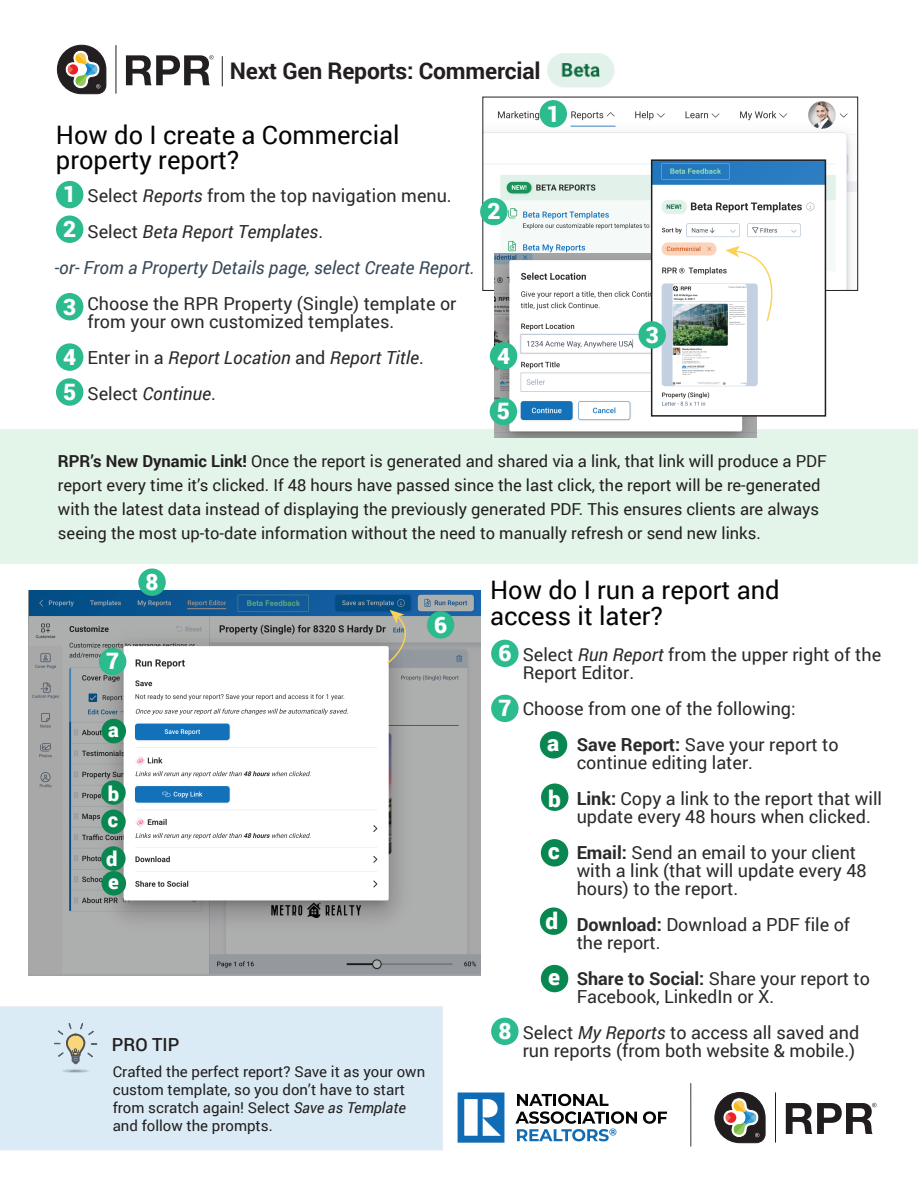
<style>
.page{position:relative;width:918px;height:1188px;background:#fff}
.page>*{position:absolute;margin:0;border:0;box-sizing:border-box;transform-origin:0 0}
.t1{font:25.5px/25.5px "Roboto";color:#040503}
.t2{font:700 22.95px "Roboto";letter-spacing:-.01em;color:#231f20}
.t3{font:900 22.65px "Roboto";color:#fff}
.t4{font:900 20.25px/26.5px "Roboto";color:#fff}
.t5{font:18px/18px "Roboto";color:#292a29}
.t6{font:italic 18px/36px "Roboto";color:#292a29}
.t7{font:italic 18px "Roboto";color:#394958}
.t8{font:500 18px "Roboto";color:#231f20}
.t9{font:16.5px/24px "Roboto";color:#231f20}
.t10{font:15px/18px "Roboto";color:#231f20}
.s1{font-style:italic}
.s2{font-style:normal}
.s3{font-weight:700}
</style>
<div class="page">
<img style="left:547px;top:53px;width:68px;height:35px">
<svg style="left:57px;top:45px;width:49px;height:49px"></svg>
<hr style="left:116px;top:45px;width:1px;height:49px;background:#231f20">
<svg style="left:126px;top:55px;width:88px;height:30px"></svg>
<hr style="left:222px;top:56px;width:1px;height:30px;background:#231f20">
<svg style="left:458px;top:1093px;width:46px;height:50px"></svg>
<svg style="left:643px;top:1111px;width:24px;height:13px"></svg>
<svg style="left:515px;top:1094px;width:122px;height:47px"></svg>
<svg style="left:715px;top:1092px;width:50px;height:51px"></svg>
<hr style="left:775px;top:1092px;width:1px;height:51px;background:#211d1e">
<svg style="left:786px;top:1103px;width:91px;height:31px"></svg>
<hr style="left:690px;top:1083px;width:1px;height:64px;background:#211d1e">
<div style="left:56px;top:343px;width:27px;height:28px;background:#2cba8f;border-radius:50%"></div>
<div style="left:56px;top:293px;width:27px;height:27px;background:#2cba8f;border-radius:50%"></div>
<div style="left:56px;top:216px;width:27px;height:27px;background:#2cba8f;border-radius:50%"></div>
<div style="left:56px;top:181px;width:27px;height:27px;background:#2cba8f;border-radius:50%"></div>
<div style="left:56px;top:378px;width:27px;height:28px;background:#2cba8f;border-radius:50%"></div>
<div style="left:491px;top:1018px;width:28px;height:27px;background:#2cba8f;border-radius:50%"></div>
<div style="left:491px;top:695px;width:28px;height:27px;background:#2cba8f;border-radius:50%"></div>
<div style="left:491px;top:640px;width:28px;height:27px;background:#2cba8f;border-radius:50%"></div>
<div style="left:0;top:1006px;width:443px;height:145px;background:#daebf5"></div>
<svg style="left:54px;top:1023px;width:43px;height:50px;background:#c9d4d5"></svg>
<div style="left:0;top:429px;width:918px;height:135px;background:#e3f4e9"></div>
<img style="left:28px;top:590px;width:452px;height:385px">
<img style="left:484px;top:100px;width:372px;height:189px">
<div style="left:482px;top:97px;width:376px;height:194px;border:1px solid #231f20"></div>
<img style="left:494px;top:253px;width:263px;height:185px">
<div style="left:540px;top:100px;width:27px;height:27px;background:#2cba8f;border-radius:50%"></div>
<div style="left:480px;top:198px;width:28px;height:27px;background:#2cba8f;border-radius:50%"></div>
<img style="left:654px;top:162px;width:169px;height:252px">
<div style="left:651px;top:159px;width:175px;height:258px;border:2px solid #231f20"></div>
<div style="left:638px;top:321px;width:28px;height:28px;background:#2cba8f;border-radius:50%"></div>
<div style="left:490px;top:342px;width:27px;height:28px;background:#2cba8f;border-radius:50%"></div>
<div style="left:490px;top:398px;width:27px;height:27px;background:#2cba8f;border-radius:50%"></div>
<div style="left:427px;top:611px;width:27px;height:28px;background:#2cba8f;border-radius:50%"></div>
<div style="left:99px;top:648px;width:27px;height:27px;background:#2cba8f;border-radius:50%"></div>
<div style="left:138px;top:569px;width:28px;height:27px;background:#2cba8f;border-radius:50%"></div>
<svg style="left:386px;top:610px;width:34px;height:55px;background:#9ca1a0"></svg>
<div style="left:540px;top:731px;width:27px;height:28px;background:#098750;border-radius:50%"></div>
<div style="left:541px;top:784px;width:27px;height:27px;background:#098750;border-radius:50%"></div>
<div style="left:541px;top:839px;width:27px;height:28px;background:#098750;border-radius:50%"></div>
<div style="left:540px;top:907px;width:27px;height:28px;background:#098750;border-radius:50%"></div>
<div style="left:541px;top:965px;width:27px;height:27px;background:#098750;border-radius:50%"></div>
<div style="left:102px;top:719px;width:24px;height:24px;background:#098750;border-radius:50%"></div>
<div style="left:101px;top:780px;width:25px;height:25px;background:#098750;border-radius:50%"></div>
<div style="left:101px;top:810px;width:25px;height:24px;background:#098750;border-radius:50%"></div>
<div style="left:101px;top:846px;width:25px;height:25px;background:#098750;border-radius:50%"></div>
<div style="left:102px;top:871px;width:24px;height:25px;background:#098750;border-radius:50%"></div>
<svg style="left:725px;top:246px;width:65px;height:76px"></svg>
<p class="t2" style="left:230px;top:54px;width:312px">Next Gen Reports: Commercial</p>
<h1 class="t1" style="left:56px;top:121px;width:345px">How do I create a Commercial property report?</h1>
<p class="t5" style="left:88px;top:177px;width:366px;line-height:36px">Select <span class="s1">Reports</span> from the top navigation menu.<br>Select <span class="s1">Beta Report Templates</span>.</p>
<p class="t3" style="left:63px;top:178px;width:15px">1</p>
<p class="t3" style="left:63px;top:213px;width:15px">2</p>
<p class="t7" style="left:54px;top:255px;width:422px">-or- From a Property Details page, select Create Report.</p>
<p class="t3" style="left:63px;top:290px;width:15px">3</p>
<p class="t3" style="left:63px;top:341px;width:15px">4</p>
<p class="t3" style="left:63px;top:376px;width:15px">5</p>
<p class="t5" style="left:88px;top:294px;width:370px">Choose the RPR Property (Single) template or from your own customized templates.</p>
<p class="t6" style="left:88px;top:339px;width:338px"><span class="s2">Enter in a</span> Report Location <span class="s2">and</span> Report Title<span class="s2">.<br>Select</span> Continue<span class="s2">.</span></p>
<p class="t3" style="left:487px;top:195px;width:15px">2</p>
<p class="t3" style="left:497px;top:340px;width:15px">4</p>
<p class="t3" style="left:497px;top:395px;width:15px">5</p>
<p class="t3" style="left:547px;top:98px;width:15px">1</p>
<p class="t3" style="left:646px;top:319px;width:15px">3</p>
<p class="t9" style="left:58px;top:448px;width:770px"><span class="s3">RPR’s New Dynamic Link!</span> Once the report is generated and shared via a link, that link will produce a PDF report every time it’s clicked. If 48 hours have passed since the last click, the report will be re-generated with the latest data instead of displaying the previously generated PDF. This ensures clients are always seeing the most up-to-date information without the need to manually refresh or send new links.</p>
<p class="t3" style="left:106px;top:645px;width:15px">7</p>
<p class="t4" style="left:108px;top:715px;width:12px">a</p>
<p class="t4" style="left:108px;top:780px;width:13px">b c</p>
<p class="t4" style="left:106px;top:846px;width:14px;line-height:23.4px">d e</p>
<p class="t3" style="left:146px;top:566px;width:15px">8</p>
<p class="t3" style="left:434px;top:609px;width:15px">6</p>
<p class="t8" style="left:112px;top:1032px;width:69px">PRO TIP</p>
<p class="t10" style="left:113px;top:1062px;width:314px">Crafted the perfect report? Save it as your own custom template, so you don’t have to start from scratch again! Select <span class="s1">Save as Template </span>and follow the prompts.</p>
<h1 class="t1" style="left:490px;top:576px;width:291px">How do I run a report and access it later?</h1>
<p class="t5" style="left:523px;top:644px;width:360px">Select <span class="s1">Run Report</span> from the upper right of the<br>Report Editor.</p>
<p class="t5" style="left:577px;top:689px;width:264px;line-height:36px;text-indent:-54px">Choose from one of the following:<br><span class="s3">Save Report:</span> Save your report to</p>
<p class="t5" style="left:577px;top:743px;width:307px;line-height:36px">continue editing later.<br><span class="s3">Link:</span> Copy a link to the report that will</p>
<p class="t5" style="left:577px;top:797px;width:296px;line-height:36px">update every 48 hours when clicked.<br><span class="s3">Email:</span> Send an email to your client</p>
<p class="t5" style="left:577px;top:860px;width:292px">with a link (that will update every 48 hours) to the report.</p>
<p class="t5" style="left:577px;top:914px;width:275px"><span class="s3">Download:</span> Download a PDF file of the report.</p>
<p class="t5" style="left:577px;top:968px;width:295px"><span class="s3">Share to Social:</span> Share your report to<br>Facebook, LinkedIn or X.</p>
<p class="t5" style="left:523px;top:1022px;width:338px">Select <span class="s1">My Reports</span> to access all saved and run reports (from both website &amp; mobile.)</p>
<p class="t3" style="left:498px;top:637px;width:15px">6</p>
<p class="t3" style="left:498px;top:692px;width:15px">7</p>
<p class="t3" style="left:547px;top:727px;width:14px">a</p>
<p class="t3" style="left:548px;top:782px;width:14px">b</p>
<p class="t3" style="left:548px;top:835px;width:13px">c</p>
<p class="t3" style="left:546px;top:905px;width:14px">d</p>
<p class="t3" style="left:548px;top:961px;width:13px">e</p>
<p class="t3" style="left:498px;top:1015px;width:15px">8</p>
</div>
